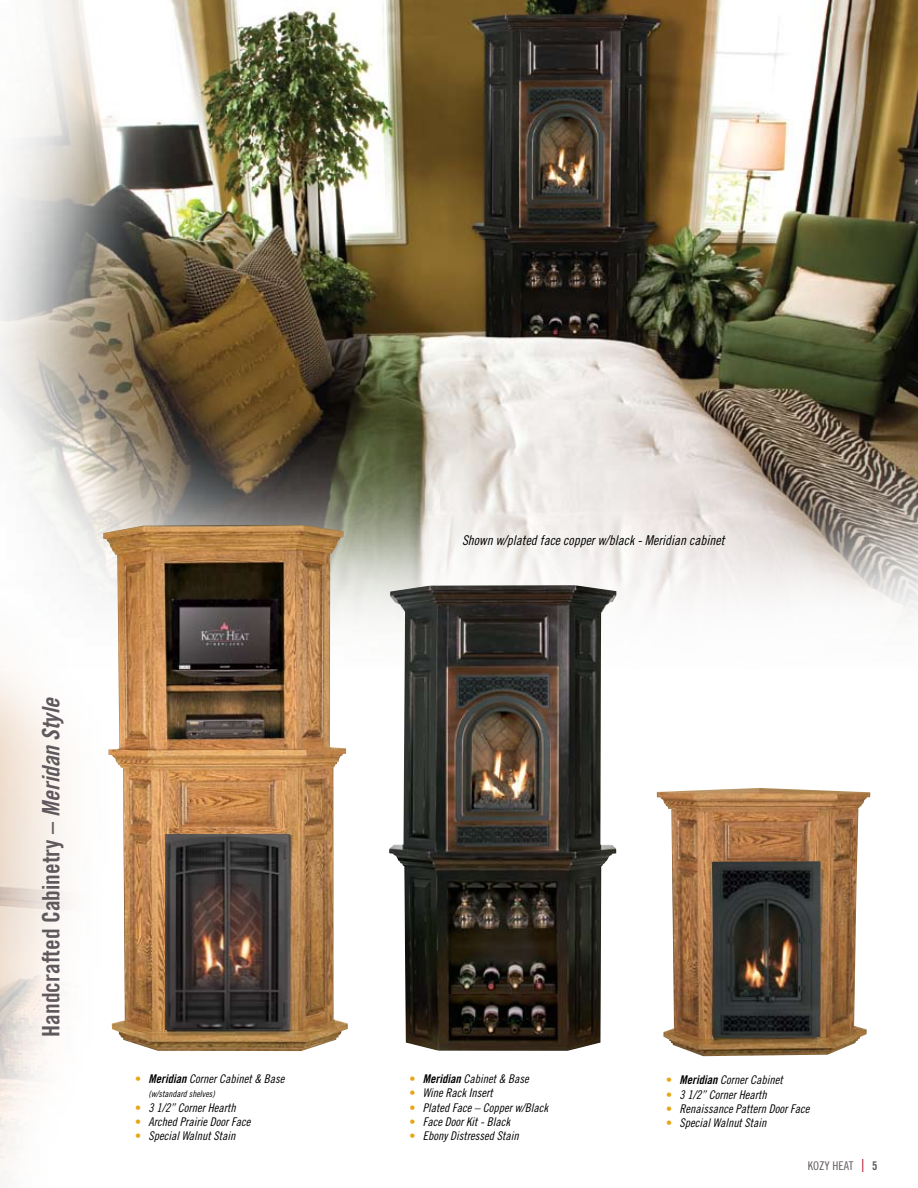
<style>
.page{position:relative;width:918px;height:1188px;background:#fff}
.page>*{position:absolute;margin:0;border:0;box-sizing:border-box;transform-origin:0 0}
.t1{font:24px "Trade Gothic Bold Cond Twenty";color:#5f595e}
.t2{font:13.5px "Trade Gothic Cond Eighteen Obl";color:#000}
.t3{font:12px "Trade Gothic Cond Eighteen Obl";color:#000}
.t4{font:12px "Trade Gothic Cond Eighteen";color:#5f595e}
.t5{font:9px "Trade Gothic Cond Eighteen Obl";color:#000}
.s1{font-family:"Trade Gothic Bold Cond Twenty Obl"}
.s2{font-family:"Trade Gothic Cond Eighteen";color:#e7a614}
.s3{font-size:18px;color:#b50e2b}
.s4{font-family:"Trade Gothic Bold Cond Twenty"}
</style>
<div class="page">
<img style="left:0;top:0;width:918px;height:669px">
<img style="left:389px;top:585px;width:227px;height:466px">
<img style="left:103px;top:525px;width:245px;height:526px">
<img style="left:165px;top:834px;width:124px;height:196px">
<img style="left:657px;top:788px;width:213px;height:268px">
<img style="left:712px;top:861px;width:109px;height:177px">
<h1 class="t1" style="left:36px;top:1037px;width:341px;rotate:-90deg">Handcrafted Cabinetry – <span class="s1">Meridan Style</span></h1>
<p class="t3" style="left:135px;top:1071px;width:151px"><span class="s2">•</span> <span class="s1">Meridian</span> Corner Cabinet &amp; Base</p>
<p class="t5" style="left:148px;top:1089px;width:68px">(w/standard shelves)</p>
<p class="t3" style="left:135px;top:1100px;width:102px"><span class="s2">•</span> 3 1/2” Corner Hearth</p>
<p class="t3" style="left:135px;top:1115px;width:117px"><span class="s2">•</span> Arched Prairie Door Face</p>
<p class="t3" style="left:135px;top:1129px;width:102px"><span class="s2">•</span> Special Walnut Stain</p>
<p class="t2" style="left:462px;top:532px;width:264px">Shown w/plated face copper w/black - Meridian cabinet</p>
<p class="t3" style="left:409px;top:1071px;width:121px"><span class="s2">•</span> <span class="s1">Meridian</span> Cabinet &amp; Base</p>
<p class="t3" style="left:409px;top:1086px;width:85px"><span class="s2">•</span> Wine Rack Insert</p>
<p class="t3" style="left:409px;top:1100px;width:140px"><span class="s2">•</span> Plated Face – Copper w/Black</p>
<p class="t3" style="left:409px;top:1115px;width:102px"><span class="s2">•</span> Face Door Kit - Black</p>
<p class="t3" style="left:409px;top:1129px;width:111px"><span class="s2">•</span> Ebony Distressed Stain</p>
<p class="t3" style="left:666px;top:1073px;width:118px"><span class="s2">•</span> <span class="s1">Meridian</span> Corner Cabinet</p>
<p class="t3" style="left:666px;top:1087px;width:102px"><span class="s2">•</span> 3 1/2” Corner Hearth</p>
<p class="t3" style="left:666px;top:1102px;width:145px"><span class="s2">•</span> Renaissance Pattern Door Face</p>
<p class="t3" style="left:666px;top:1116px;width:102px"><span class="s2">•</span> Special Walnut Stain</p>
<p class="t4" style="left:808px;top:1159px;width:71px">KOZY HEAT <span class="s3">l</span> <span class="s4">5</span></p>
</div>
